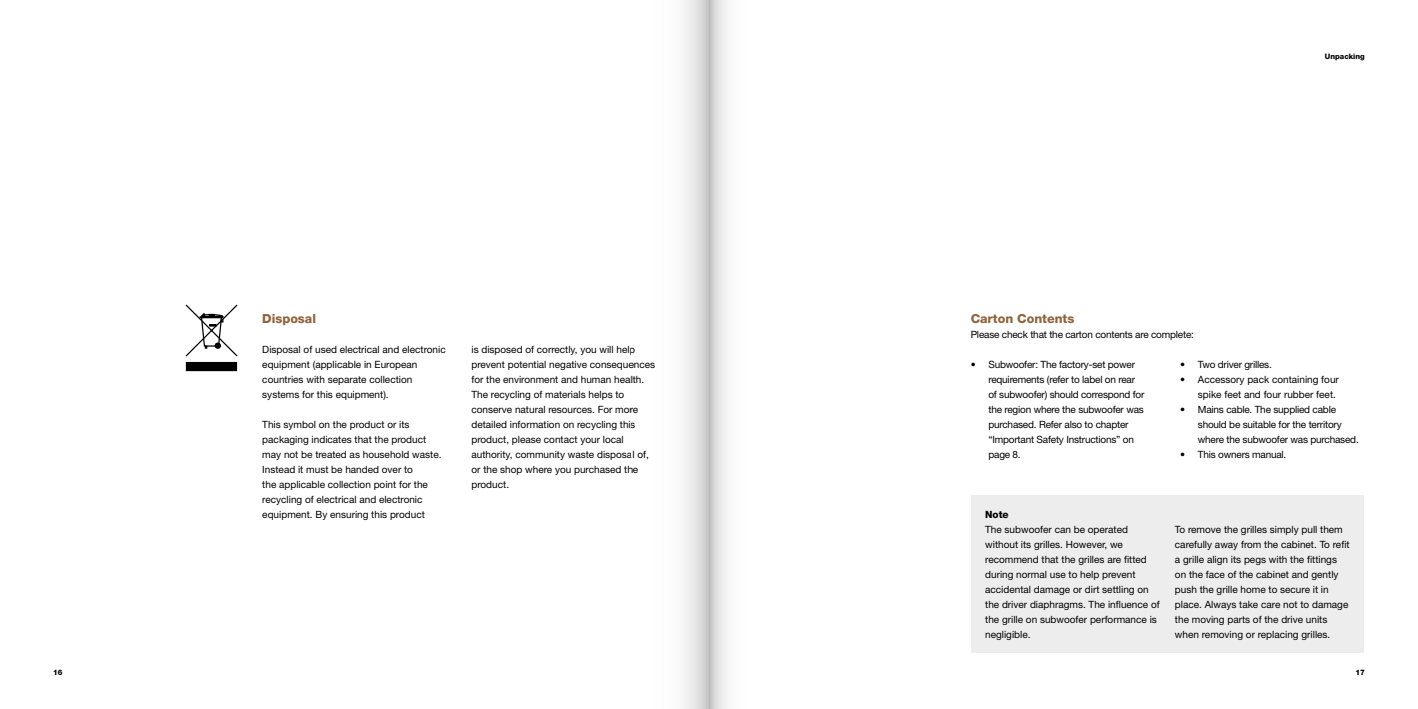
<style>
.page{position:relative;width:1418px;height:709px;background:#fff}
.page>*{position:absolute;margin:0;border:0;box-sizing:border-box;transform-origin:0 0}
.t1{font:800 12.5px "Helvetica Neue LT Std";color:#90633d}
.t2{font:10px/15px "Helvetica Neue LT Std";color:#000}
.t3{font:10px/15px "Helvetica Neue LT Std";letter-spacing:-.02em;color:#000}
.t4{font:800 10px "Helvetica Neue LT Std";color:#000}
.t5{font:800 7.5px "Helvetica Neue LT Std";color:#000}
</style>
<div class="page">
<div style="left:186px;top:362px;width:50px;height:8px;background:#000"></div>
<div style="left:186px;top:362px;width:51px;height:9px;border:1px solid #000"></div>
<svg style="left:185px;top:304px;width:53px;height:53px"></svg>
<div style="left:971px;top:495px;width:392px;height:158px;background:#ededed"></div>
<svg style="left:709px;top:0;width:18px;height:709px"></svg>
<svg style="left:683px;top:0;width:26px;height:709px"></svg>
<p class="t5" style="left:53px;top:667px;width:11px">16</p>
<p class="t1" style="left:262px;top:311px;width:55px">Disposal</p>
<p class="t2" style="left:262px;top:342px;width:185px">Disposal of used electrical and electronic equipment (applicable in European countries with separate collection systems for this equipment).</p>
<p class="t2" style="left:262px;top:417px;width:181px">This symbol on the product or its packaging indicates that the product may not be treated as household waste.<br>Instead it must be handed over to<br>the applicable collection point for the recycling of electrical and electronic equipment. By ensuring this product</p>
<p class="t2" style="left:471px;top:342px;width:185px">is disposed of correctly, you will help prevent potential negative consequences for the environment and human health.<br>The recycling of materials helps to conserve natural resources. For more detailed information on recycling this product, please contact your local authority, community waste disposal of, or the shop where you purchased the product.</p>
<p class="t5" style="left:1324px;top:51px;width:41px">Unpacking</p>
<p class="t1" style="left:970px;top:311px;width:105px">Carton Contents</p>
<p class="t3" style="left:970px;top:327px;width:225px">Please check that the carton contents are complete:</p>
<p class="t3" style="left:988px;top:357px;width:157px;text-indent:-18px">• Subwoofer: The factory-set power requirements (refer to label on rear of subwoofer) should correspond for the region where the subwoofer was purchased. Refer also to chapter “Important Safety Instructions” on page 8.</p>
<p class="t3" style="left:1180px;top:357px;width:93px">• Two driver grilles.</p>
<p class="t2" style="left:1180px;top:372px;width:160px;text-align:right">• Accessory pack containing four spike feet and four rubber feet.</p>
<p class="t3" style="left:1197px;top:402px;width:162px;text-indent:-18px">• Mains cable. The supplied cable should be suitable for the territory where the subwoofer was purchased.</p>
<p class="t3" style="left:1180px;top:447px;width:108px">• This owners manual.</p>
<p class="t4" style="left:985px;top:509px;width:25px">Note</p>
<p class="t2" style="left:985px;top:522px;width:176px">The subwoofer can be operated without its grilles. However, we recommend that the grilles are fitted during normal use to help prevent accidental damage or dirt settling on the driver diaphragms. The influence of the grille on subwoofer performance is negligible.</p>
<p class="t2" style="left:1174px;top:522px;width:176px">To remove the grilles simply pull them carefully away from the cabinet. To refit a grille align its pegs with the fittings on the face of the cabinet and gently push the grille home to secure it in place. Always take care not to damage the moving parts of the drive units when removing or replacing grilles.</p>
<p class="t5" style="left:1355px;top:667px;width:11px">17</p>
</div>
